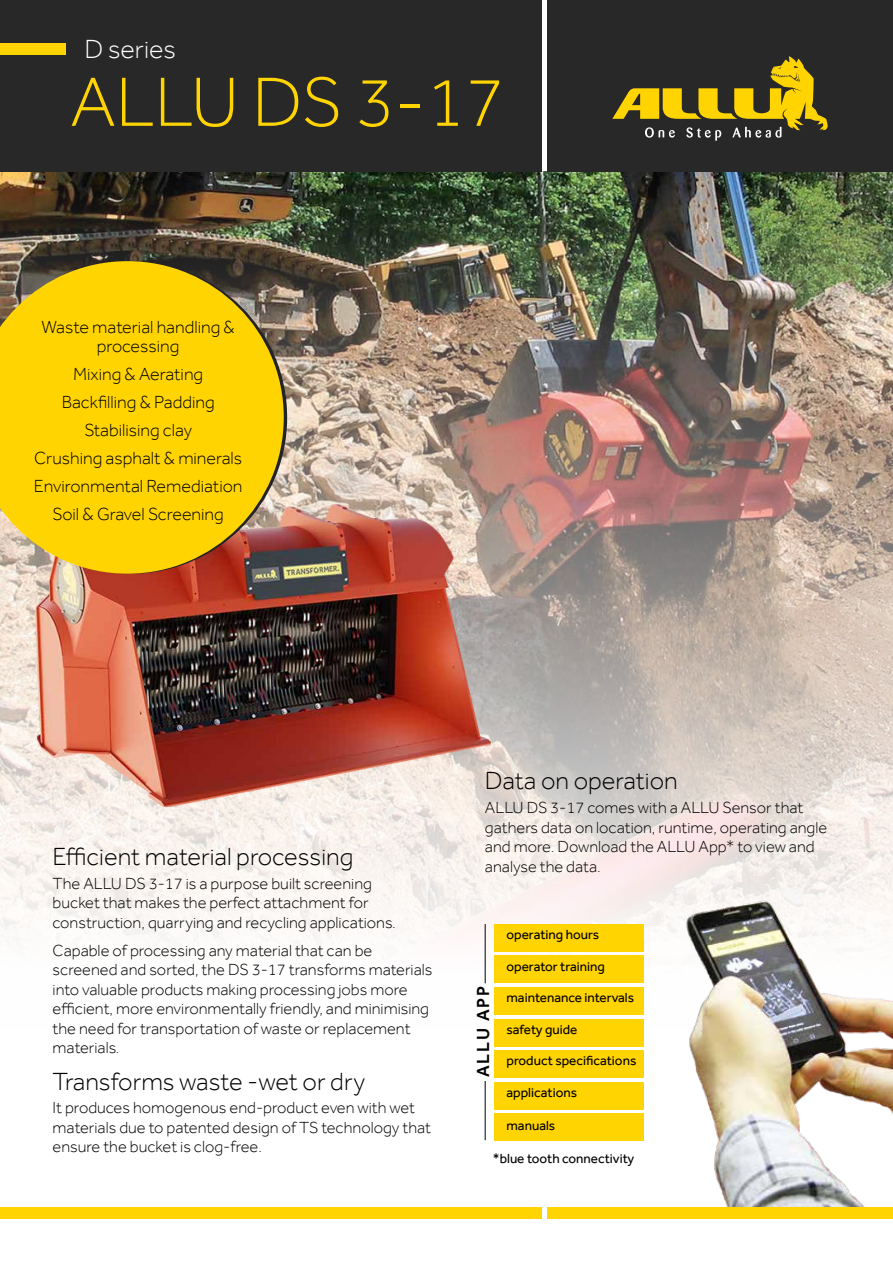
<style>
.page{position:relative;width:893px;height:1263px;background:#fff}
.page>*{position:absolute;margin:0;border:0;box-sizing:border-box;transform-origin:0 0}
.t1{font:300 72px "Effra";color:#ffd400}
.t2{font:300 27px "Effra";color:#fff}
.t3{font:300 25.5px "Effra";color:#000}
.t4{font:300 18px/28px "Effra";color:#000;text-align:center}
.t5{font:500 18px "Effra";letter-spacing:.1em;color:#000}
.t6{font:300 16.5px/19.5px "Effra";color:#000}
.t7{font:13.5px "Effra";color:#000}
</style>
<div class="page">
<img style="left:0;top:171px;width:893px;height:813px">
<img style="left:12px;top:456px;width:495px;height:399px">
<div style="left:0;top:0;width:541px;height:171px;background:#292829"></div>
<div style="left:548px;top:0;width:345px;height:171px;background:#292829"></div>
<svg style="left:0;top:261px;width:284px;height:313px;background:#e9c00f"></svg>
<svg style="left:612px;top:56px;width:216px;height:85px"></svg>
<div style="left:0;top:43px;width:65px;height:11px;background:#ffd400"></div>
<img style="left:618px;top:757px;width:275px;height:450px">
<div style="left:0;top:1207px;width:541px;height:11px;background:#ffd400"></div>
<div style="left:548px;top:1207px;width:345px;height:11px;background:#ffd400"></div>
<div style="left:494px;top:924px;width:149px;height:27px;background:#ffd400"></div>
<div style="left:494px;top:956px;width:149px;height:27px;background:#ffd400"></div>
<div style="left:494px;top:987px;width:149px;height:28px;background:#ffd400"></div>
<div style="left:494px;top:1019px;width:149px;height:27px;background:#ffd400"></div>
<div style="left:494px;top:1050px;width:149px;height:28px;background:#ffd400"></div>
<div style="left:494px;top:1082px;width:149px;height:27px;background:#ffd400"></div>
<div style="left:494px;top:1114px;width:149px;height:27px;background:#ffd400"></div>
<hr style="left:485px;top:1081px;width:1px;height:59px;background:#000">
<hr style="left:485px;top:924px;width:1px;height:59px;background:#000">
<h2 class="t2" style="left:84px;top:33px;width:93px">D series</h2>
<h1 class="t1" style="left:70px;top:59px;width:436px">ALLU DS 3-17</h1>
<p class="t4" style="left:42px;top:317px;width:195px;line-height:19.5px">Waste material handling &amp; processing</p>
<p class="t4" style="left:34px;top:360px;width:210px">Mixing &amp; Aerating<br>Backfilling &amp; Padding<br>Stabilising clay<br>Crushing asphalt &amp; minerals<br>Environmental Remediation<br>Soil &amp; Gravel Screening</p>
<h3 class="t3" style="left:53px;top:841px;width:302px">Efficient material processing</h3>
<p class="t6" style="left:53px;top:873px;width:345px">The ALLU DS 3-17 is a purpose built screening bucket that makes the perfect attachment for construction, quarrying and recycling applications.</p>
<p class="t6" style="left:53px;top:940px;width:381px">Capable of processing any material that can be screened and sorted, the DS 3-17 transforms materials into valuable products making processing jobs more efficient, more environmentally friendly, and minimising the need for transportation of waste or replacement materials.</p>
<h3 class="t3" style="left:53px;top:1066px;width:314px">Transforms waste -wet or dry</h3>
<p class="t6" style="left:53px;top:1098px;width:380px">It produces homogenous end-product even with wet materials due to patented design of TS technology that ensure the bucket is clog-free.</p>
<h3 class="t3" style="left:485px;top:766px;width:194px">Data on operation</h3>
<p class="t6" style="left:485px;top:798px;width:344px">ALLU DS 3-17 comes with a ALLU Sensor that gathers data on location, runtime, operating angle and more. Download the ALLU App* to view and analyse the data.</p>
<p class="t7" style="left:506px;top:927px;width:94px">operating hours</p>
<p class="t7" style="left:506px;top:958px;width:100px">operator training</p>
<p class="t7" style="left:506px;top:990px;width:129px">maintenance intervals</p>
<p class="t7" style="left:506px;top:1021px;width:73px">safety guide</p>
<p class="t7" style="left:506px;top:1053px;width:131px">product specifications</p>
<p class="t7" style="left:506px;top:1084px;width:72px">applications</p>
<p class="t7" style="left:506px;top:1117px;width:50px">manuals</p>
<p class="t7" style="left:493px;top:1150px;width:143px">*blue tooth connectivity</p>
<p class="t5" style="left:473px;top:1077px;width:93px;rotate:-90deg">ALLU APP</p>
</div>
